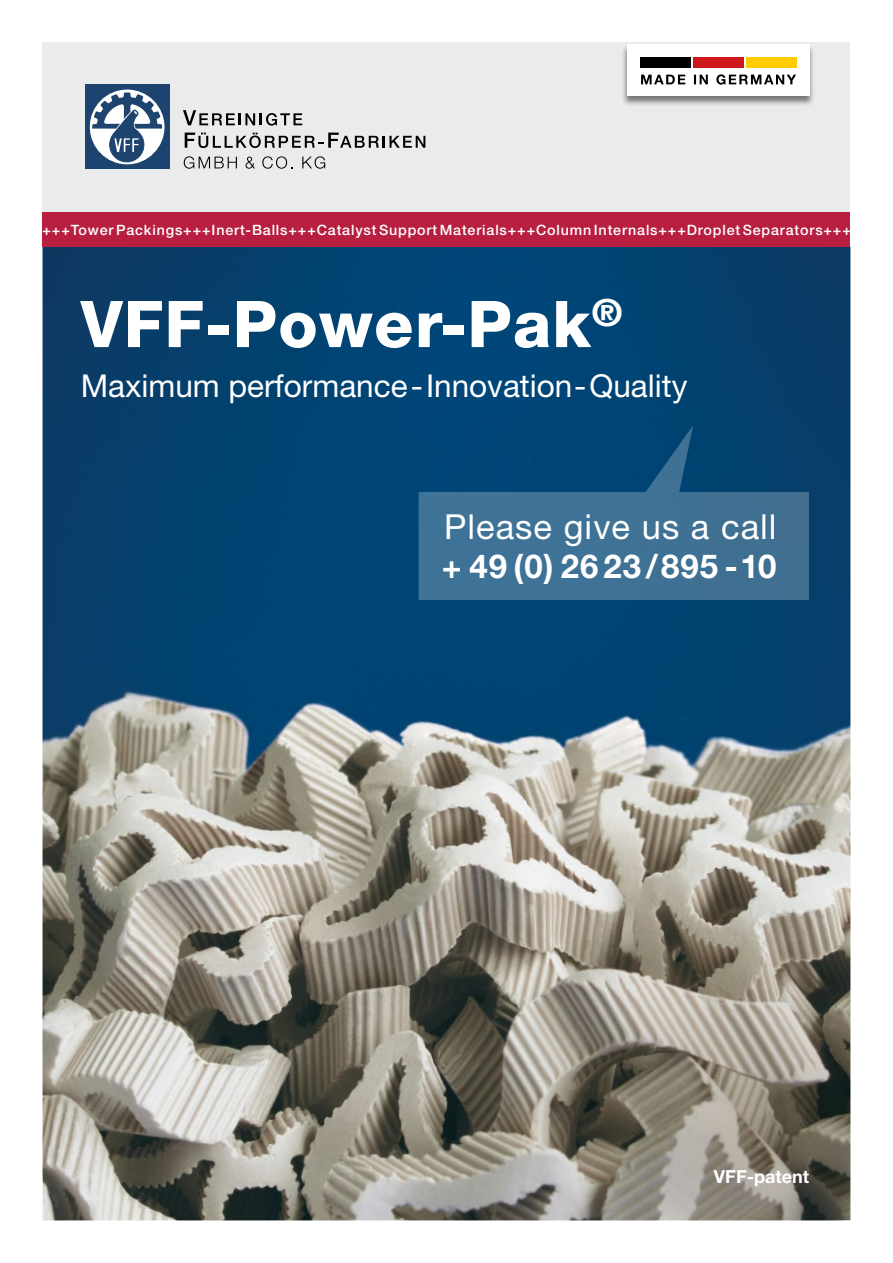
<style>
.page{position:relative;width:893px;height:1263px;background:#fff}
.page>*{position:absolute;margin:0;border:0;box-sizing:border-box;transform-origin:0 0}
.t1{font:800 64.5px "Helvetica Neue";letter-spacing:.02em;color:#fff}
.t2{font:34.5px "Helvetica Neue";letter-spacing:.03em;color:#fff}
.t3{font:700 33px "Helvetica Neue";letter-spacing:.03em;color:#fff}
.t4{font:31.5px "Helvetica Neue";color:#fff}
.t5{font:700 18px "Helvetica Neue";color:#fff}
.t6{font:500 14.25px "Helvetica Neue";letter-spacing:.06em;color:#fff}
</style>
<div class="page">
<div style="left:43px;top:43px;width:807px;height:176px;background:#e9ebec"></div>
<div style="left:621px;top:44px;width:194px;height:63px;background:#000;opacity:.5"></div>
<div style="left:627px;top:44px;width:183px;height:52px;background:#fff"></div>
<div style="left:640px;top:57px;width:50px;height:11px;background:#000"></div>
<div style="left:693px;top:57px;width:51px;height:11px;background:#cd1719"></div>
<div style="left:747px;top:57px;width:50px;height:11px;background:#fc0"></div>
<svg style="left:641px;top:74px;width:155px;height:11px"></svg>
<svg style="left:184px;top:156px;width:53px;height:13px"></svg>
<svg style="left:245px;top:157px;width:10px;height:12px"></svg>
<svg style="left:262px;top:156px;width:31px;height:13px"></svg>
<svg style="left:302px;top:156px;width:23px;height:13px"></svg>
<svg style="left:185px;top:133px;width:240px;height:15px"></svg>
<svg style="left:183px;top:110px;width:119px;height:16px"></svg>
<div style="left:85px;top:85px;width:84px;height:84px;background:#1d436f"></div>
<svg style="left:90px;top:90px;width:74px;height:74px"></svg>
<div style="left:110px;top:128px;width:34px;height:34px;background:#1d436f;border-radius:50%"></div>
<div style="left:110px;top:128px;width:34px;height:34px;border:1px solid #1d436f;border-radius:50%"></div>
<svg style="left:92px;top:92px;width:70px;height:60px"></svg>
<img style="left:43px;top:247px;width:807px;height:973px">
<svg style="left:419px;top:425px;width:390px;height:175px;background:#286088"></svg>
<div style="left:43px;top:213px;width:807px;height:34px;background:#b71e3f"></div>
<p class="t6" style="left:43px;top:222px;width:810px">+++Tower Packings+++Inert-Balls+++Catalyst Support Materials+++Column Internals+++Droplet Separators+++</p>
<h1 class="t1" style="left:81px;top:286px;width:543px">VFF-Power-Pak<sup>®</sup></h1>
<h3 class="t4" style="left:81px;top:367px;width:608px">Maximum performance - Innovation- Quality</h3>
<h2 class="t2" style="left:444px;top:506px;width:334px">Please give us a call</h2>
<h3 class="t3" style="left:442px;top:546px;width:336px">+ 49 (0) 26 23 /895 -10</h3>
<p class="t5" style="left:714px;top:1166px;width:97px">VFF-patent</p>
</div>
